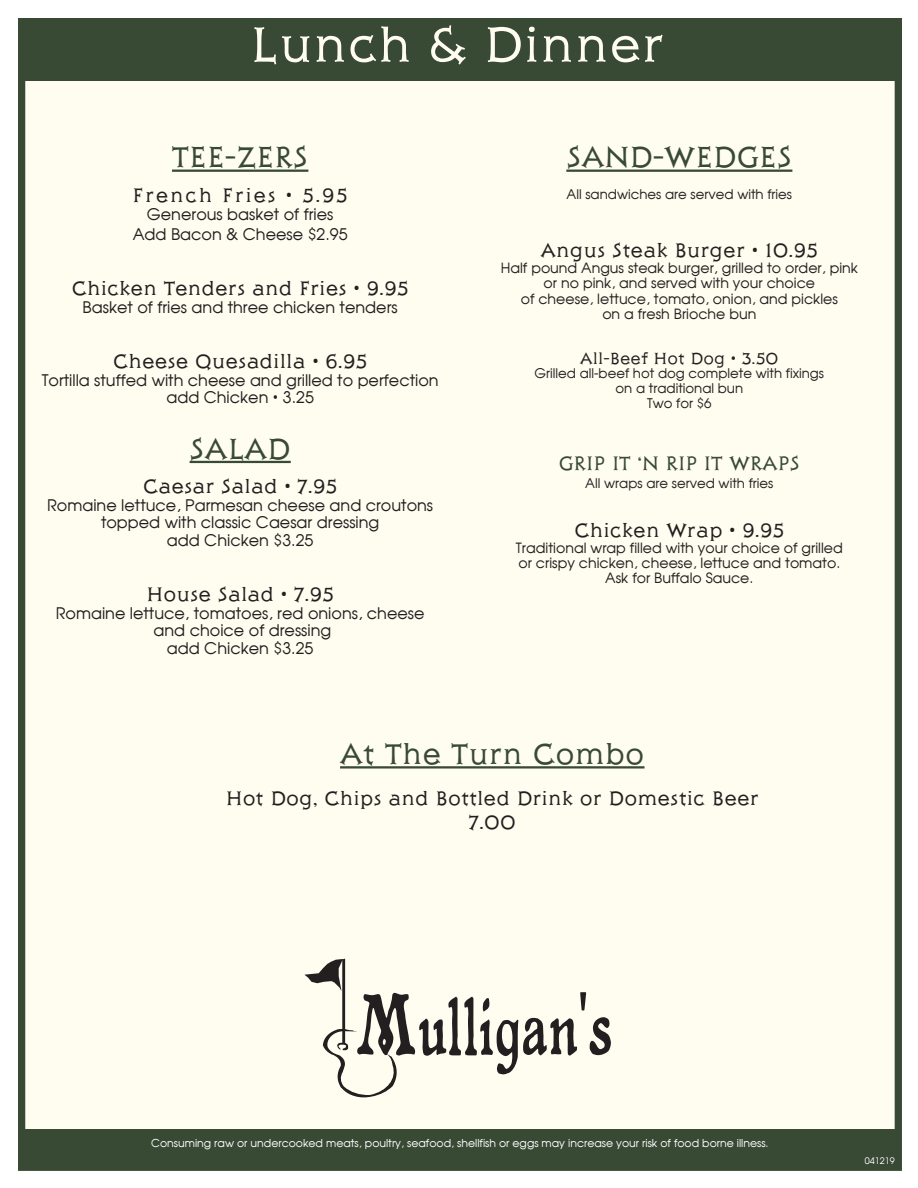
<style>
.page{position:relative;width:918px;height:1188px;background:#fff}
.page>*{position:absolute;margin:0;border:0;box-sizing:border-box;transform-origin:0 0}
.t1{font:28.5px "Julius";color:#384934}
.t2{font:19.05px "Julius";color:#231f20}
.t3{font:19.05px "Julius";color:#384934}
.t4{font:19.05px "Julius";letter-spacing:.08em;color:#231f20}
.t5{font:16.05px/17.5px "Moderne";color:#231f20;text-align:center}
.t6{font:15.75px "Julius";color:#231f20}
.t7{font:14.1px/15.5px "Moderne";color:#231f20;text-align:center}
.t8{font:13.35px/15.5px "Moderne";color:#231f20;text-align:center}
.t9{font:10.95px "Moderne";color:#fff}
.t10{font:9px "Moderne";color:#fff}
.s1{font-family:"Roboto"}
</style>
<div class="page">
<div style="left:18px;top:18px;width:884px;height:1153px;background:#fffdf0;border:7px solid #384934"></div>
<div style="left:25px;top:1129px;width:870px;height:35px;background:#384934"></div>
<hr style="left:566px;top:170px;width:226px;height:2px;background:#384934">
<hr style="left:172px;top:170px;width:136px;height:2px;background:#384934">
<hr style="left:190px;top:461px;width:101px;height:2px;background:#384934">
<div style="left:18px;top:18px;width:884px;height:63px;background:#384934"></div>
<svg style="left:254px;top:25px;width:409px;height:40px"></svg>
<svg style="left:304px;top:959px;width:307px;height:138px"></svg>
<hr style="left:340px;top:766px;width:305px;height:3px;background:#384934">
<p class="t1" style="left:172px;top:135px;width:138px">TEE-ZERS</p>
<p class="t4" style="left:133px;top:181px;width:217px">French Fries <span class="s1">•</span> 5.95</p>
<p class="t5" style="left:133px;top:203px;width:216px;line-height:20.4px">Generous basket of fries<br>Add Bacon &amp; Cheese $2.95</p>
<p class="t2" style="left:72px;top:274px;width:338px">Chicken Tenders and Fries <span class="s1">•</span> 9.95</p>
<p class="t5" style="left:83px;top:298px;width:317px">Basket of fries and three chicken tenders</p>
<p class="t2" style="left:113px;top:347px;width:256px">Cheese Quesadilla <span class="s1">•</span> 6.95</p>
<p class="t5" style="left:42px;top:371px;width:399px">Tortilla stuffed with cheese and grilled to perfection</p>
<p class="t5" style="left:166px;top:388px;width:149px">add Chicken <span class="s1">•</span> 3.25</p>
<p class="t1" style="left:190px;top:427px;width:103px">SALAD</p>
<p class="t2" style="left:143px;top:472px;width:196px">Caesar Salad <span class="s1">•</span> 7.95</p>
<p class="t5" style="left:47px;top:496px;width:388px">Romaine lettuce, Parmesan cheese and croutons topped with classic Caesar dressing</p>
<p class="t5" style="left:167px;top:531px;width:148px">add Chicken $3.25</p>
<p class="t2" style="left:147px;top:580px;width:189px">House Salad <span class="s1">•</span> 7.95</p>
<p class="t5" style="left:56px;top:604px;width:370px">Romaine lettuce, tomatoes, red onions, cheese and choice of dressing</p>
<p class="t5" style="left:167px;top:639px;width:148px">add Chicken $3.25</p>
<p class="t1" style="left:566px;top:135px;width:228px">SAND-WEDGES</p>
<p class="t8" style="left:567px;top:186px;width:227px">All sandwiches are served with fries</p>
<p class="t2" style="left:541px;top:236px;width:278px">Angus Steak Burger <span class="s1">•</span> 10.95</p>
<p class="t7" style="left:501px;top:260px;width:359px">Half pound Angus steak burger, grilled to order, pink or no pink, and served with your choice</p>
<p class="t7" style="left:521px;top:291px;width:319px">of cheese, lettuce, tomato, onion, and pickles</p>
<p class="t7" style="left:602px;top:306px;width:156px">on a fresh Brioche bun</p>
<p class="t6" style="left:580px;top:346px;width:200px">All-Beef Hot Dog <span class="s1">•</span> 3.50</p>
<p class="t8" style="left:535px;top:365px;width:291px">Grilled all-beef hot dog complete with fixings</p>
<p class="t8" style="left:616px;top:380px;width:129px">on a traditional bun<br>Two for $6</p>
<p class="t3" style="left:559px;top:449px;width:243px">GRIP IT ‘N RIP IT WRAPS</p>
<p class="t8" style="left:585px;top:475px;width:190px">All wraps are served with fries</p>
<p class="t2" style="left:575px;top:516px;width:211px">Chicken Wrap <span class="s1">•</span> 9.95</p>
<p class="t7" style="left:516px;top:539px;width:328px">Traditional wrap filled with your choice of grilled or crispy chicken, cheese, lettuce and tomato.<br>Ask for Buffalo Sauce.</p>
<p class="t1" style="left:340px;top:732px;width:306px">At The Turn Combo</p>
<p class="t2" style="left:226px;top:783px;width:535px">Hot Dog, Chips and Bottled Drink or Domestic Beer</p>
<p class="t2" style="left:469px;top:807px;width:49px">7.00</p>
<p class="t9" style="left:151px;top:1136px;width:619px">Consuming raw or undercooked meats, poultry, seafood, shellfish or eggs may increase your risk of food borne illness.</p>
<p class="t10" style="left:865px;top:1155px;width:31px">041219</p>
</div>
